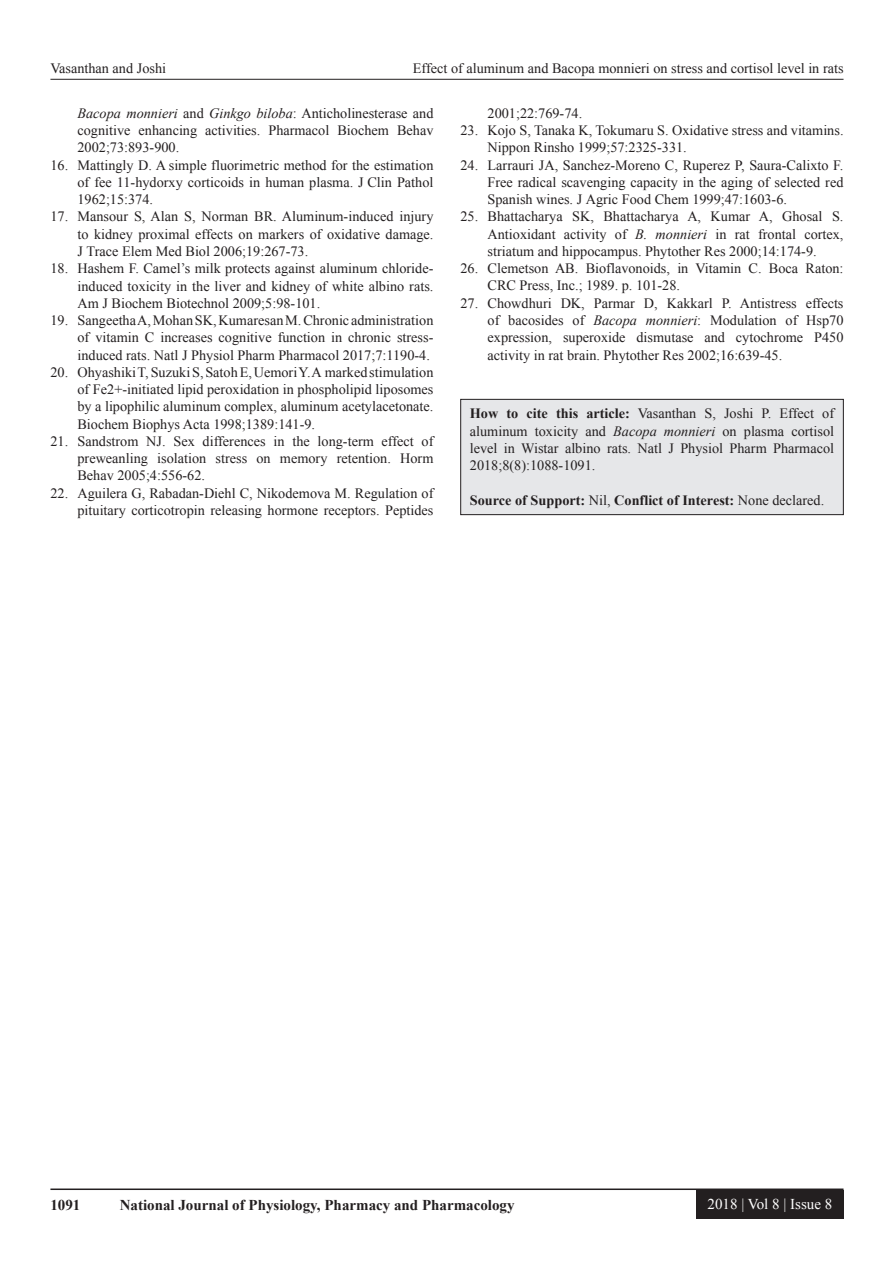
<style>
.page{position:relative;width:894px;height:1263px;background:#fff}
.page>*{position:absolute;margin:0;border:0;box-sizing:border-box;transform-origin:0 0}
.t1{font:700 15px "Times New Roman";color:#231f20}
.t2{font:15px "Times New Roman";color:#fff}
.REF{font:14.25px/17.2px "Times New Roman";color:#231f20;text-align:justify}
.HTC{font:14.25px/17.2px "Times New Roman";color:#231f20;text-align:justify}
.HTC-2{font:700 14.25px "Times New Roman";color:#231f20}
.s1{font-style:italic}
.s2{font-weight:700}
.s3{font-weight:400}
</style>
<div class="page">
<hr style="left:50px;top:79px;width:793px;height:1px;background:#231f20">
<hr style="left:50px;top:1188px;width:793px;height:2px;background:#231f20">
<div style="left:696px;top:1190px;width:147px;height:28px;background:#231f20"></div>
<div style="left:460px;top:399px;width:383px;height:115px;background:#e6e7e9"></div>
<div style="left:460px;top:399px;width:383px;height:116px;border:1px solid #231f20"></div>
<p class="REF" style="left:50px;top:59px;width:117px">Vasanthan and Joshi</p>
<p class="REF" style="left:412px;top:59px;width:432px">Effect of aluminum and Bacopa monnieri on stress and cortisol level in rats</p>
<p class="REF" style="left:77px;top:104px;width:357px"><span class="s1">Bacopa monnieri</span> and <span class="s1">Ginkgo biloba</span>: Anticholinesterase and cognitive enhancing activities. Pharmacol Biochem Behav 2002;73:893-900.</p>
<p class="REF" style="left:77px;top:156px;width:357px;text-indent:-27px">16. Mattingly D. A simple fluorimetric method for the estimation of fee 11-hydorxy corticoids in human plasma. J Clin Pathol 1962;15:374.</p>
<p class="REF" style="left:77px;top:208px;width:357px;text-indent:-27px">17. Mansour S, Alan S, Norman BR. Aluminum-induced injury to kidney proximal effects on markers of oxidative damage.<br>J Trace Elem Med Biol 2006;19:267-73.</p>
<p class="REF" style="left:77px;top:259px;width:357px;text-indent:-27px">18. Hashem F. Camel’s milk protects against aluminum chloride&shy;induced toxicity in the liver and kidney of white albino rats.<br>Am J Biochem Biotechnol 2009;5:98-101.</p>
<p class="REF" style="left:77px;top:311px;width:357px;text-indent:-27px">19. Sangeetha A, Mohan SK, Kumaresan M. Chronic administration of vitamin C increases cognitive function in chronic stress&shy;induced rats. Natl J Physiol Pharm Pharmacol 2017;7:1190-4.</p>
<p class="REF" style="left:77px;top:363px;width:357px;text-indent:-27px">20. Ohyashiki T, Suzuki S, Satoh E, Uemori Y. A marked stimulation of Fe2+-initiated lipid peroxidation in phospholipid liposomes by a lipophilic aluminum complex, aluminum acetylacetonate.<br>Biochem Biophys Acta 1998;1389:141-9.</p>
<p class="REF" style="left:77px;top:432px;width:357px;text-indent:-27px">21. Sandstrom NJ. Sex differences in the long-term effect of preweanling isolation stress on memory retention. Horm Behav 2005;4:556-62.</p>
<p class="REF" style="left:50px;top:484px;width:384px;text-align:right">22. Aguilera G, Rabadan-Diehl C, Nikodemova M. Regulation of pituitary corticotropin releasing hormone receptors. Peptides</p>
<p class="REF" style="left:487px;top:104px;width:96px">2001;22:769-74.</p>
<p class="REF" style="left:487px;top:121px;width:357px;text-indent:-27px">23. Kojo S, Tanaka K, Tokumaru S. Oxidative stress and vitamins.<br>Nippon Rinsho 1999;57:2325-331.</p>
<p class="REF" style="left:487px;top:156px;width:357px;text-indent:-27px">24. Larrauri JA, Sanchez-Moreno C, Ruperez P, Saura-Calixto F.<br>Free radical scavenging capacity in the aging of selected red Spanish wines. J Agric Food Chem 1999;47:1603-6.</p>
<p class="REF" style="left:487px;top:208px;width:357px;text-indent:-27px">25. Bhattacharya SK, Bhattacharya A, Kumar A, Ghosal S.<br>Antioxidant activity of <span class="s1">B. monnieri</span> in rat frontal cortex, striatum and hippocampus. Phytother Res 2000;14:174-9.</p>
<p class="REF" style="left:487px;top:259px;width:357px;text-indent:-27px">26. Clemetson AB. Bioflavonoids, in Vitamin C. Boca Raton:<br>CRC Press, Inc.; 1989. p. 101-28.</p>
<p class="REF" style="left:487px;top:294px;width:357px;text-indent:-27px">27. Chowdhuri DK, Parmar D, Kakkarl P. Antistress effects of bacosides of <span class="s1">Bacopa monnieri</span>: Modulation of Hsp70 expression, superoxide dismutase and cytochrome P450 activity in rat brain. Phytother Res 2002;16:639-45.</p>
<p class="HTC" style="left:469px;top:404px;width:365px"><span class="s2">How to cite this article:</span> Vasanthan S, Joshi P. Effect of aluminum toxicity and <span class="s1">Bacopa monnieri</span> on plasma cortisol level in Wistar albino rats. Natl J Physiol Pharm Pharmacol 2018;8(8):1088-1091.</p>
<p class="HTC-2" style="left:469px;top:490px;width:356px">Source of Support: <span class="s3">Nil,</span> Conflict of Interest: <span class="s3">None declared.</span></p>
<p class="t1" style="left:50px;top:1194px;width:31px">1091</p>
<p class="t1" style="left:120px;top:1194px;width:396px">National Journal of Physiology, Pharmacy and Pharmacology</p>
<p class="t2" style="left:707px;top:1193px;width:126px">2018 | Vol 8 | Issue 8</p>
</div>
